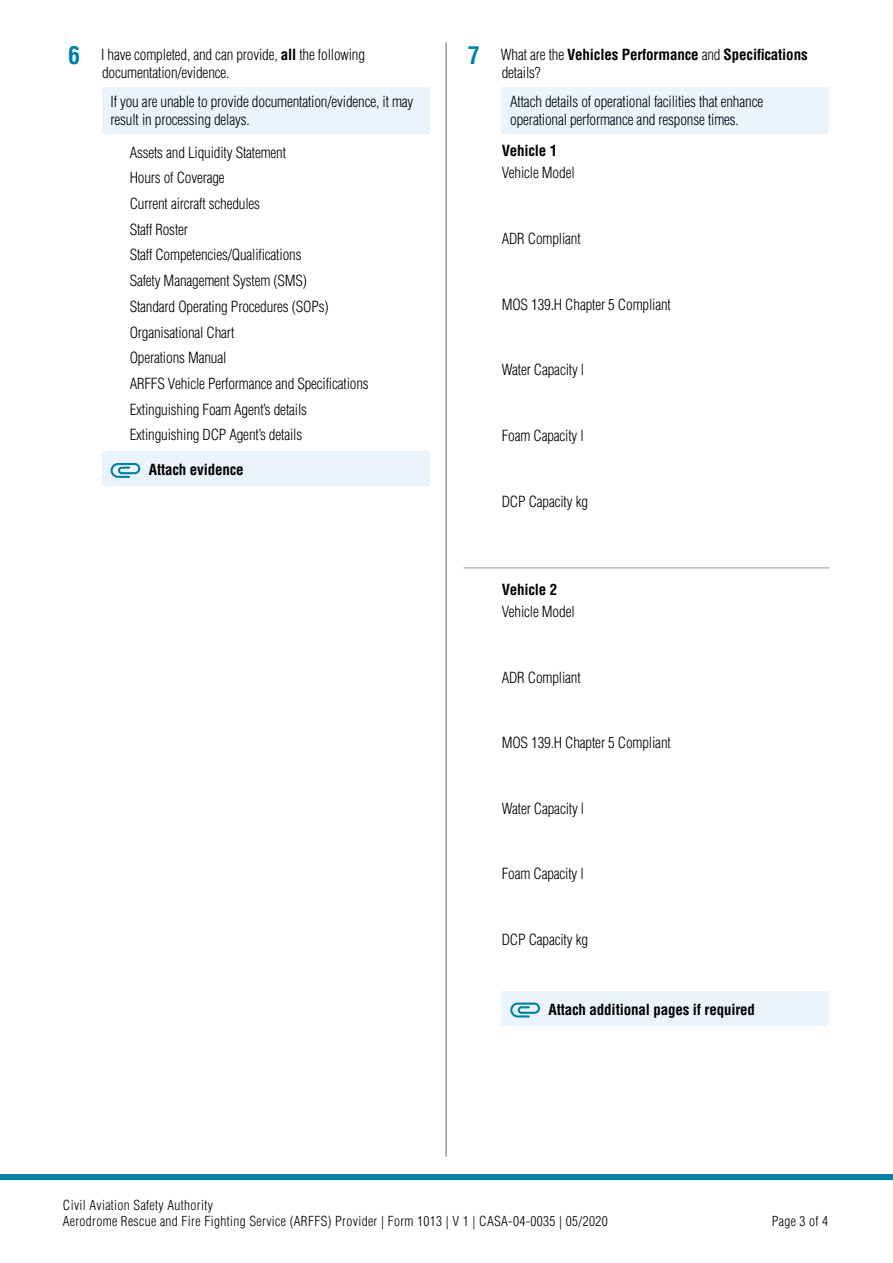
<style>
.page{position:relative;width:893px;height:1263px;background:#fff}
.page>*{position:absolute;margin:0;border:0;box-sizing:border-box;transform-origin:0 0}
.t1{font:700 condensed 24px "Helvetica LT Std";color:#0081a3}
.Multi-checkbox_Inden{font:300 condensed 15px "Helvetica LT Std";letter-spacing:-.01em;color:#000}
.P_10pt_SA1pt{font:300 condensed 15px/18px "Helvetica LT Std";letter-spacing:-.01em;color:#000}
.P_Indent_9mm_10pt_SA{font:300 condensed 15px "Helvetica LT Std";letter-spacing:-.01em;color:#000}
._1SH__P_Indent_9mm_1{font:700 condensed 15px/18px "Helvetica LT Std";letter-spacing:-.01em;color:#000}
.Attached_note_10pt_B{font:700 condensed 15px "Helvetica LT Std";letter-spacing:-.01em;color:#000}
.P_Indent_9mm_10pt_SA-2{font:700 condensed 15px "Helvetica LT Std";letter-spacing:-.01em;color:#000}
.t2{font:300 condensed 13.5px/16.5px "Helvetica LT Std";letter-spacing:.025em;color:#000}
.s1{font-weight:700}
.s2{font-weight:300}
.s3{font-family:"Minion Pro";font-weight:400;font-stretch:normal}
</style>
<div class="page">
<div style="left:102px;top:87px;width:327px;height:47px;background:#eaf4fc"></div>
<div style="left:0;top:1174px;width:893px;height:6px;background:#0081a3"></div>
<hr style="left:445px;top:43px;width:2px;height:1114px;background:#939598">
<div style="left:502px;top:87px;width:327px;height:47px;background:#eaf4fc"></div>
<svg style="left:502px;top:1024px;width:327px;height:1px"></svg>
<svg style="left:102px;top:284px;width:728px;height:740px"></svg>
<h1 class="t1" style="left:68px;top:40px;width:13px">6</h1>
<p class="P_10pt_SA1pt" style="left:101px;top:45px;width:265px">I have completed, and can provide, <span class="s1">all</span> the following documentation/evidence.</p>
<p class="P_10pt_SA1pt" style="left:111px;top:92px;width:304px">If you are unable to provide documentation/evidence, it may result in processing delays.</p>
<p class="Multi-checkbox_Inden" style="left:130px;top:143px;width:158px">Assets and Liquidity Statement</p>
<p class="Multi-checkbox_Inden" style="left:130px;top:168px;width:97px">Hours of Coverage</p>
<p class="Multi-checkbox_Inden" style="left:130px;top:194px;width:132px">Current aircraft schedules</p>
<p class="Multi-checkbox_Inden" style="left:130px;top:220px;width:60px">Staff Roster</p>
<p class="Multi-checkbox_Inden" style="left:130px;top:246px;width:173px">Staff Competencies/Qualifications</p>
<p class="Multi-checkbox_Inden" style="left:130px;top:271px;width:179px">Safety Management System (SMS)</p>
<p class="Multi-checkbox_Inden" style="left:130px;top:297px;width:200px">Standard Operating Procedures (SOPs)</p>
<p class="Multi-checkbox_Inden" style="left:130px;top:323px;width:106px">Organisational Chart</p>
<p class="Multi-checkbox_Inden" style="left:130px;top:348px;width:98px">Operations Manual</p>
<p class="Multi-checkbox_Inden" style="left:130px;top:374px;width:241px">ARFFS Vehicle Performance and Specifications</p>
<p class="Multi-checkbox_Inden" style="left:130px;top:400px;width:179px">Extinguishing Foam Agent’s details</p>
<p class="Multi-checkbox_Inden" style="left:130px;top:426px;width:174px">Extinguishing DCP Agent’s details</p>
<p class="Attached_note_10pt_B" style="left:149px;top:460px;width:96px">Attach evidence</p>
<h1 class="t1" style="left:468px;top:40px;width:13px">7</h1>
<p class="_1SH__P_Indent_9mm_1" style="left:501px;top:45px;width:308px"><span class="s2">What are the</span> Vehicles Performance <span class="s2">and</span> Specifications <span class="s2">details?</span></p>
<p class="P_10pt_SA1pt" style="left:510px;top:92px;width:254px">Attach details of operational facilities that enhance operational performance and response times.</p>
<p class="P_Indent_9mm_10pt_SA-2" style="left:502px;top:141px;width:57px">Vehicle 1</p>
<p class="P_Indent_9mm_10pt_SA" style="left:502px;top:164px;width:74px">Vehicle Model</p>
<p class="P_Indent_9mm_10pt_SA" style="left:502px;top:229px;width:81px">ADR Compliant</p>
<p class="P_Indent_9mm_10pt_SA" style="left:502px;top:295px;width:171px">MOS 139<span class="s3">.</span>H Chapter 5 Compliant</p>
<p class="P_Indent_9mm_10pt_SA" style="left:502px;top:361px;width:84px">Water Capacity l</p>
<p class="P_Indent_9mm_10pt_SA" style="left:502px;top:426px;width:84px">Foam Capacity l</p>
<p class="P_Indent_9mm_10pt_SA" style="left:502px;top:492px;width:88px">DCP Capacity kg</p>
<p class="P_Indent_9mm_10pt_SA-2" style="left:502px;top:580px;width:57px">Vehicle 2</p>
<p class="P_Indent_9mm_10pt_SA" style="left:502px;top:602px;width:74px">Vehicle Model</p>
<p class="P_Indent_9mm_10pt_SA" style="left:502px;top:668px;width:81px">ADR Compliant</p>
<p class="P_Indent_9mm_10pt_SA" style="left:502px;top:733px;width:171px">MOS 139.H Chapter 5 Compliant</p>
<p class="P_Indent_9mm_10pt_SA" style="left:502px;top:799px;width:84px">Water Capacity l</p>
<p class="P_Indent_9mm_10pt_SA" style="left:502px;top:865px;width:84px">Foam Capacity l</p>
<p class="P_Indent_9mm_10pt_SA" style="left:502px;top:930px;width:88px">DCP Capacity kg</p>
<p class="Attached_note_10pt_B" style="left:549px;top:1000px;width:208px">Attach additional pages if required</p>
<p class="t2" style="left:63px;top:1197px;width:546px">Civil Aviation Safety Authority<br>Aerodrome Rescue and Fire Fighting Service (ARFFS) Provider | Form 1013 | V 1 | CASA-04-0035 | 05/2020</p>
<p class="t2" style="left:772px;top:1213px;width:58px">Page 3 of 4</p>
</div>
